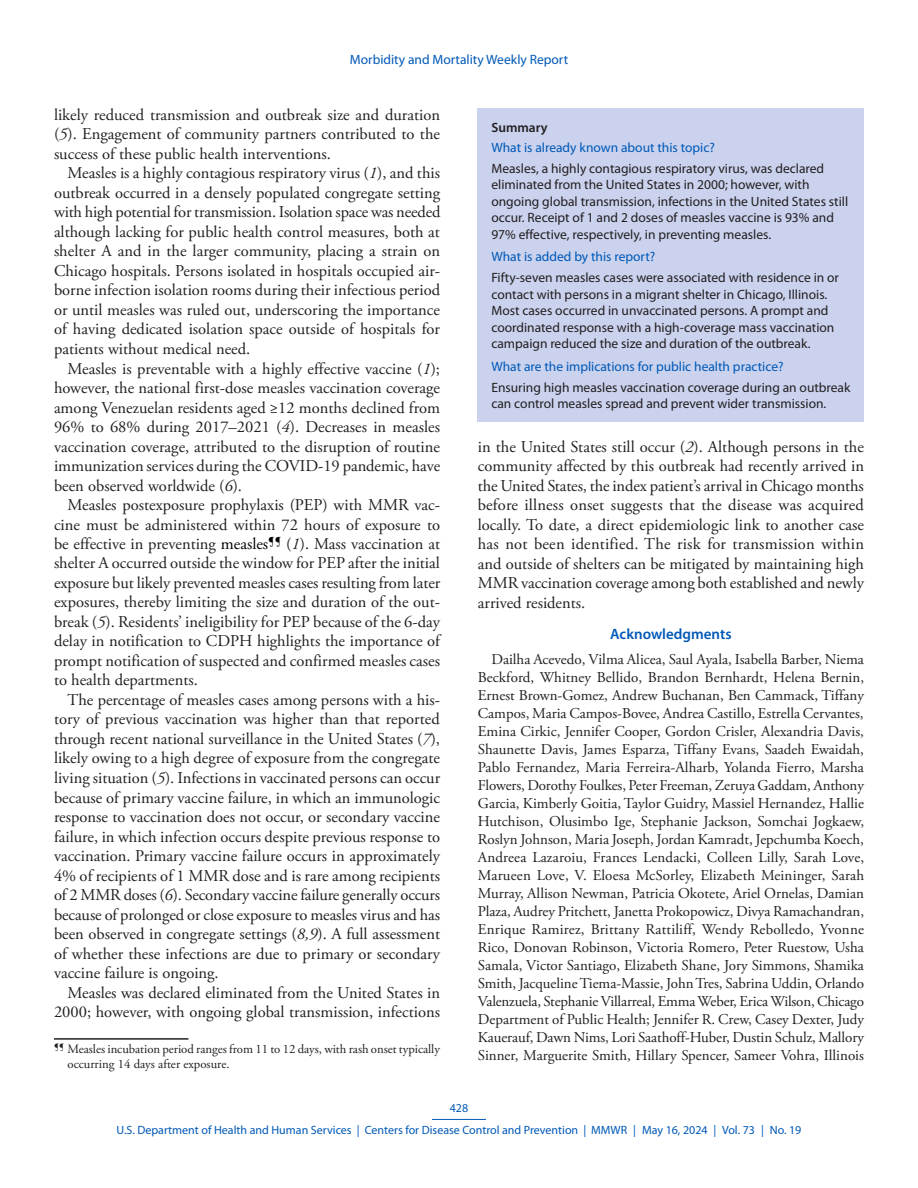
<style>
.page{position:relative;width:918px;height:1188px;background:#fff}
.page>*{position:absolute;margin:0;border:0;box-sizing:border-box;transform-origin:0 0}
.Paragraph{font:16.5px/19.5px "Adobe Garamond Pro";color:#231f20;text-align:justify}
.Acknowledgment{font:15px/18px "Adobe Garamond Pro";color:#231f20;text-align:justify}
.Acknowledgment_Head{font:600 15px "Myriad Pro";color:#0059b7}
.Summary_Box_Text{font:13.5px/16.5px "Myriad Pro";color:#231f20}
.Summary_Box_Heading{font:13.5px "Myriad Pro";color:#0059b7}
.Summary_Box_Ttile{font:600 13.5px "Myriad Pro";color:#231f20}
.footnote_w_rule_text_indent_2{font:12.75px/14.2px "Adobe Garamond Pro";letter-spacing:-.005em;color:#231f20}
.t1{font:12px/21.8px "Myriad Pro";color:#0059b7;text-align:center}
.s1{font-style:italic}
.s2{color:#010203}
</style>
<div class="page">
<hr style="left:432px;top:1119px;width:54px;height:1px;background:#0059b7">
<hr style="left:54px;top:1038px;width:134px;height:2px;background:#231f20">
<div style="left:478px;top:108px;width:386px;height:314px;background:#cad2ee"></div>
<p class="Summary_Box_Heading" style="left:350px;top:52px;width:220px">Morbidity and Mortality Weekly Report</p>
<p class="Paragraph" style="left:54px;top:106px;width:388px">likely reduced transmission and outbreak size and duration (<span class="s1">5</span>). Engagement of community partners contributed to the success of these public health interventions.</p>
<p class="Paragraph" style="left:54px;top:164px;width:388px;text-indent:13px">Measles is a highly contagious respiratory virus (<span class="s1">1</span>), and this outbreak occurred in a densely populated congregate setting with high potential for transmission. Isolation space was needed although lacking for public health control measures, both at shelter A and in the larger community, placing a strain on Chicago hospitals. Persons isolated in hospitals occupied air&shy;borne infection isolation rooms during their infectious period or until measles was ruled out, underscoring the importance of having dedicated isolation space outside of hospitals for patients without medical need.</p>
<p class="Paragraph" style="left:54px;top:359px;width:388px;text-indent:13px">Measles is preventable with a highly effective vaccine (<span class="s1">1</span>); however, the national first-dose measles vaccination coverage among Venezuelan residents aged ≥12 months declined from 96% to 68% during 2017–2021 (<span class="s1">4</span>). Decreases in measles vaccination coverage, attributed to the disruption of routine immunization services during the COVID-19 pandemic, have been observed worldwide (<span class="s1">6</span>).</p>
<p class="Paragraph" style="left:54px;top:496px;width:388px;text-indent:13px">Measles postexposure prophylaxis (PEP) with MMR vac&shy;cine must be administered within 72 hours of exposure to be effective in preventing <span class="s2">measles</span><sup>¶¶</sup> (<span class="s1">1</span>). Mass vaccination at shelter A occurred outside the window for PEP after the initial exposure but likely prevented measles cases resulting from later exposures, thereby limiting the size and duration of the out&shy;break (<span class="s1">5</span>). Residents’ ineligibility for PEP because of the 6-day delay in notification to CDPH highlights the importance of prompt notification of suspected and confirmed measles cases to health departments.</p>
<p class="Paragraph" style="left:54px;top:691px;width:388px;text-indent:13px">The percentage of measles cases among persons with a his&shy;tory of previous vaccination was higher than that reported through recent national surveillance in the United States (<span class="s1">7</span>), likely owing to a high degree of exposure from the congregate living situation (<span class="s1">5</span>). Infections in vaccinated persons can occur because of primary vaccine failure, in which an immunologic response to vaccination does not occur, or secondary vaccine failure, in which infection occurs despite previous response to vaccination. Primary vaccine failure occurs in approximately 4% of recipients of 1 MMR dose and is rare among recipients of 2 MMR doses (<span class="s1">6</span>). Secondary vaccine failure generally occurs because of prolonged or close exposure to measles virus and has been observed in congregate settings (<span class="s1">8,9</span>). A full assessment of whether these infections are due to primary or secondary vaccine failure is ongoing.</p>
<p class="Paragraph" style="left:54px;top:983px;width:388px;text-align:right">Measles was declared eliminated from the United States in<br>2000; however, with ongoing global transmission, infections</p>
<p class="footnote_w_rule_text_indent_2" style="left:68px;top:1043px;width:374px;text-indent:-14px"><sup>¶¶</sup> Measles incubation period ranges from 11 to 12 days, with rash onset typically occurring 14 days after exposure.</p>
<h1 class="Summary_Box_Ttile" style="left:491px;top:120px;width:58px">Summary</h1>
<h1 class="Summary_Box_Heading" style="left:491px;top:140px;width:225px">What is already known about this topic?</h1>
<p class="Summary_Box_Text" style="left:491px;top:160px;width:358px">Measles, a highly contagious respiratory virus, was declared eliminated from the United States in 2000; however, with ongoing global transmission, infections in the United States still occur. Receipt of 1 and 2 doses of measles vaccine is 93% and 97% effective, respectively, in preventing measles.</p>
<h1 class="Summary_Box_Heading" style="left:491px;top:249px;width:165px">What is added by this report?</h1>
<p class="Summary_Box_Text" style="left:491px;top:270px;width:349px">Fifty-seven measles cases were associated with residence in or contact with persons in a migrant shelter in Chicago, Illinois.<br>Most cases occurred in unvaccinated persons. A prompt and coordinated response with a high-coverage mass vaccination campaign reduced the size and duration of the outbreak.</p>
<h1 class="Summary_Box_Heading" style="left:491px;top:359px;width:294px">What are the implications for public health practice?</h1>
<p class="Summary_Box_Text" style="left:491px;top:379px;width:361px">Ensuring high measles vaccination coverage during an outbreak can control measles spread and prevent wider transmission.</p>
<p class="Paragraph" style="left:478px;top:437px;width:388px">in the United States still occur (<span class="s1">2</span>). Although persons in the community affected by this outbreak had recently arrived in the United States, the index patient’s arrival in Chicago months before illness onset suggests that the disease was acquired locally. To date, a direct epidemiologic link to another case has not been identified. The risk for transmission within and outside of shelters can be mitigated by maintaining high MMR vaccination coverage among both established and newly arrived residents.</p>
<h1 class="Acknowledgment_Head" style="left:610px;top:626px;width:123px">Acknowledgments</h1>
<p class="Acknowledgment" style="left:478px;top:651px;width:388px;text-indent:14px">Dailha Acevedo, Vilma Alicea, Saul Ayala, Isabella Barber, Niema Beckford, Whitney Bellido, Brandon Bernhardt, Helena Bernin, Ernest Brown-Gomez, Andrew Buchanan, Ben Cammack, Tiffany Campos, Maria Campos-Bovee, Andrea Castillo, Estrella Cervantes, Emina Cirkic, Jennifer Cooper, Gordon Crisler, Alexandria Davis, Shaunette Davis, James Esparza, Tiffany Evans, Saadeh Ewaidah, Pablo Fernandez, Maria Ferreira-Alharb, Yolanda Fierro, Marsha Flowers, Dorothy Foulkes, Peter Freeman, Zeruya Gaddam, Anthony Garcia, Kimberly Goitia, Taylor Guidry, Massiel Hernandez, Hallie Hutchison, Olusimbo Ige, Stephanie Jackson, Somchai Jogkaew, Roslyn Johnson, Maria Joseph, Jordan Kamradt, Jepchumba Koech, Andreea Lazaroiu, Frances Lendacki, Colleen Lilly, Sarah Love, Marueen Love, V. Eloesa McSorley, Elizabeth Meininger, Sarah Murray, Allison Newman, Patricia Okotete, Ariel Ornelas, Damian Plaza, Audrey Pritchett, Janetta Prokopowicz, Divya Ramachandran, Enrique Ramirez, Brittany Rattiliff, Wendy Rebolledo, Yvonne Rico, Donovan Robinson, Victoria Romero, Peter Ruestow, Usha Samala, Victor Santiago, Elizabeth Shane, Jory Simmons, Shamika Smith, Jacqueline Tiema-Massie, John Tres, Sabrina Uddin, Orlando Valenzuela, Stephanie Villarreal, Emma Weber, Erica Wilson, Chicago Department of Public Health; Jennifer R. Crew, Casey Dexter, Judy Kauerauf, Dawn Nims, Lori Saathoff-Huber, Dustin Schulz, Mallory Sinner, Marguerite Smith, Hillary Spencer, Sameer Vohra, Illinois</p>
<p class="t1" style="left:117px;top:1098px;width:686px">428<br>U.S. Department of Health and Human Services | Centers for Disease Control and Prevention | MMWR | May 16, 2024 | Vol. 73 | No. 19</p>
</div>
